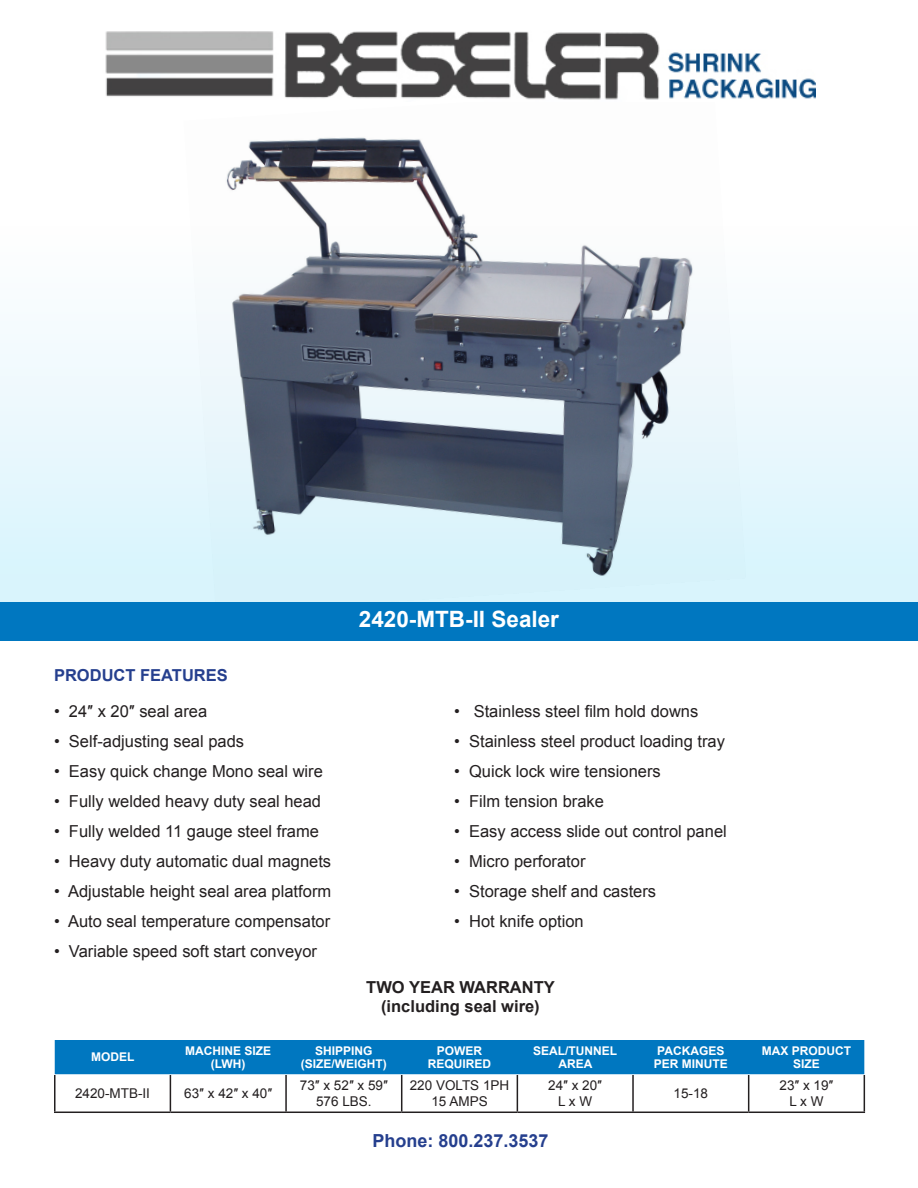
<style>
.page{position:relative;width:918px;height:1188px;background:#fff}
.page>*{position:absolute;margin:0;border:0;box-sizing:border-box;transform-origin:0 0}
.t1{font:700 22.5px "Arial";color:#fff}
.t2{font:700 18px "Arial";color:#253f8e}
.t3{font:16.5px "Arial";color:#231f20}
.t4{font:700 16.5px/19.5px "Arial";color:#231f20;text-align:center}
.t5{font:700 16.5px "Arial";color:#253f8e}
.t6{font:13.5px "Arial";color:#231f20}
.t7{font:700 12px/13.5px "Arial";color:#fff;text-align:center}
</style>
<div class="page">
<div style="left:0;top:218px;width:918px;height:391px;background:linear-gradient(to bottom,#fffefe,#d6f3fc)"></div>
<img style="left:184px;top:137px;width:562px;height:465px">
<img style="left:105px;top:31px;width:711px;height:69px">
<div style="left:0;top:602px;width:918px;height:39px;background:#0077c0"></div>
<div style="left:55px;top:1040px;width:809px;height:34px;background:#0077c0"></div>
<hr style="left:54px;top:1075px;width:2px;height:37px;background:#231f20">
<hr style="left:170px;top:1075px;width:1px;height:37px;background:#231f20">
<hr style="left:285px;top:1075px;width:2px;height:37px;background:#231f20">
<hr style="left:401px;top:1075px;width:1px;height:37px;background:#231f20">
<hr style="left:517px;top:1075px;width:1px;height:37px;background:#231f20">
<hr style="left:632px;top:1075px;width:2px;height:37px;background:#231f20">
<hr style="left:748px;top:1075px;width:1px;height:37px;background:#231f20">
<hr style="left:864px;top:1075px;width:1px;height:37px;background:#231f20">
<hr style="left:54px;top:1112px;width:116px;height:1px;background:#231f20">
<hr style="left:170px;top:1112px;width:116px;height:1px;background:#231f20">
<hr style="left:286px;top:1112px;width:116px;height:1px;background:#231f20">
<hr style="left:402px;top:1112px;width:115px;height:1px;background:#231f20">
<hr style="left:517px;top:1112px;width:116px;height:1px;background:#231f20">
<hr style="left:633px;top:1112px;width:116px;height:1px;background:#231f20">
<hr style="left:749px;top:1112px;width:116px;height:1px;background:#231f20">
<p class="t5" style="left:54px;top:664px;width:175px">PRODUCT FEATURES</p>
<p class="t3" style="left:54px;top:700px;width:155px">• 24″ x 20″ seal area</p>
<p class="t3" style="left:54px;top:730px;width:192px">• Self-adjusting seal pads</p>
<p class="t3" style="left:54px;top:760px;width:270px">• Easy quick change Mono seal wire</p>
<p class="t3" style="left:54px;top:790px;width:269px">• Fully welded heavy duty seal head</p>
<p class="t3" style="left:54px;top:820px;width:267px">• Fully welded 11 gauge steel frame</p>
<p class="t3" style="left:54px;top:850px;width:279px">• Heavy duty automatic dual magnets</p>
<p class="t3" style="left:54px;top:880px;width:279px">• Adjustable height seal area platform</p>
<p class="t3" style="left:54px;top:910px;width:278px">• Auto seal temperature compensator</p>
<p class="t3" style="left:54px;top:940px;width:265px">• Variable speed soft start conveyor</p>
<p class="t1" style="left:359px;top:604px;width:202px">2420-MTB-II Sealer</p>
<p class="t3" style="left:454px;top:700px;width:246px">• Stainless steel film hold downs</p>
<p class="t3" style="left:454px;top:730px;width:272px">• Stainless steel product loading tray</p>
<p class="t3" style="left:454px;top:760px;width:208px">• Quick lock wire tensioners</p>
<p class="t3" style="left:454px;top:790px;width:151px">• Film tension brake</p>
<p class="t3" style="left:454px;top:820px;width:274px">• Easy access slide out control panel</p>
<p class="t3" style="left:454px;top:850px;width:133px">• Micro perforator</p>
<p class="t3" style="left:454px;top:880px;width:204px">• Storage shelf and casters</p>
<p class="t3" style="left:454px;top:910px;width:131px">• Hot knife option</p>
<p class="t4" style="left:366px;top:978px;width:190px">TWO YEAR WARRANTY (including seal wire)</p>
<p class="t7" style="left:91px;top:1051px;width:45px">MODEL</p>
<p class="t7" style="left:185px;top:1044px;width:88px">MACHINE SIZE (LWH)</p>
<p class="t7" style="left:301px;top:1044px;width:88px">SHIPPING (SIZE/WEIGHT)</p>
<p class="t7" style="left:428px;top:1044px;width:65px">POWER<br>REQUIRED</p>
<p class="t7" style="left:533px;top:1044px;width:85px">SEAL/TUNNEL<br>AREA</p>
<p class="t7" style="left:654px;top:1044px;width:76px;text-align:left">PACKAGES<br>PER MINUTE</p>
<p class="t7" style="left:762px;top:1044px;width:91px">MAX PRODUCT<br>SIZE</p>
<p class="t6" style="left:75px;top:1085px;width:77px">2420-MTB-II</p>
<p class="t6" style="left:184px;top:1085px;width:89px">63″ x 42″ x 40″</p>
<p class="t6" style="left:410px;top:1076px;width:101px">220 VOLTS 1PH</p>
<p class="t6" style="left:431px;top:1093px;width:58px">15 AMPS</p>
<p class="t6" style="left:300px;top:1076px;width:89px">73″ x 52″ x 59″</p>
<p class="t6" style="left:316px;top:1093px;width:57px">576 LBS.</p>
<p class="t6" style="left:548px;top:1076px;width:55px">24″ x 20″</p>
<p class="t6" style="left:558px;top:1093px;width:36px">L x W</p>
<p class="t6" style="left:780px;top:1076px;width:55px">23″ x 19″</p>
<p class="t6" style="left:790px;top:1093px;width:36px">L x W</p>
<p class="t6" style="left:674px;top:1085px;width:36px">15-18</p>
<p class="t2" style="left:372px;top:1129px;width:178px">Phone: 800.237.3537</p>
</div>
